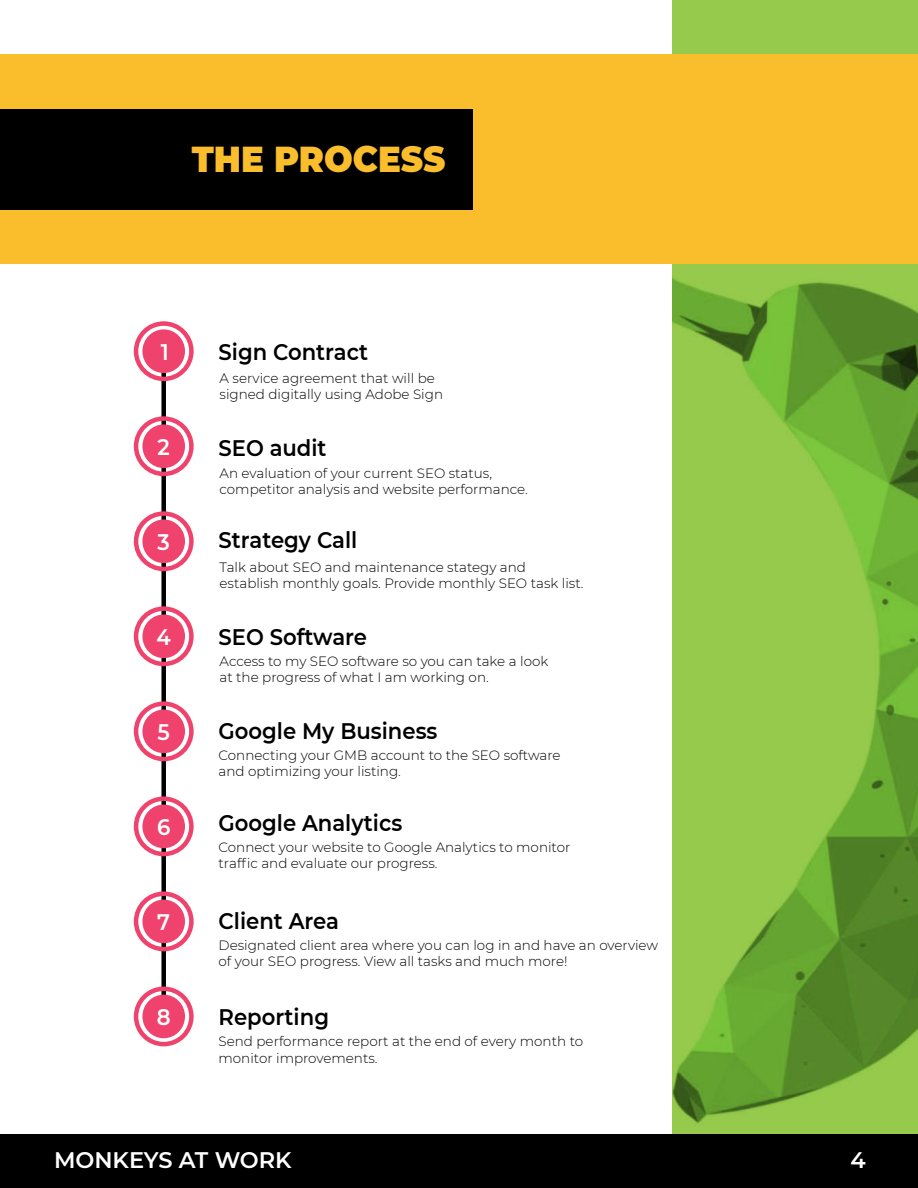
<style>
.page{position:relative;width:918px;height:1188px;background:#fff}
.page>*{position:absolute;margin:0;border:0;box-sizing:border-box;transform-origin:0 0}
.t1{font:900 36px "Montserrat";color:#fabd2b;scale:.94 1}
.t2{font:600 22.5px "Montserrat";color:#000;scale:.94 1}
.t3{font:600 22.5px "Montserrat";color:#fff}
.t4{font:600 22.5px "Montserrat";color:#fff;scale:.94 1}
.t5{font:300 13.5px/16.2px "Montserrat";color:#000}
</style>
<div class="page">
<div style="left:0;top:1134px;width:918px;height:54px;background:#000"></div>
<img style="left:673px;top:0;width:245px;height:1134px">
<div style="left:0;top:55px;width:918px;height:209px;background:#fabd2b"></div>
<div style="left:0;top:109px;width:472px;height:100px;background:#000"></div>
<div style="left:161px;top:342px;width:5px;height:683px;background:#000"></div>
<div style="left:142px;top:329px;width:43px;height:44px;background:#ef426c;border-radius:50%"></div>
<div style="left:142px;top:424px;width:43px;height:44px;background:#ef426c;border-radius:50%"></div>
<div style="left:142px;top:519px;width:43px;height:44px;background:#ef426c;border-radius:50%"></div>
<div style="left:142px;top:615px;width:43px;height:43px;background:#ef426c;border-radius:50%"></div>
<div style="left:142px;top:710px;width:43px;height:43px;background:#ef426c;border-radius:50%"></div>
<div style="left:142px;top:805px;width:43px;height:43px;background:#ef426c;border-radius:50%"></div>
<div style="left:142px;top:900px;width:43px;height:43px;background:#ef426c;border-radius:50%"></div>
<div style="left:142px;top:995px;width:43px;height:43px;background:#ef426c;border-radius:50%"></div>
<div style="left:134px;top:321px;width:60px;height:60px;border:4px solid #ef426c;border-radius:50%"></div>
<div style="left:134px;top:416px;width:60px;height:60px;border:4px solid #ef426c;border-radius:50%"></div>
<div style="left:134px;top:511px;width:60px;height:60px;border:4px solid #ef426c;border-radius:50%"></div>
<div style="left:134px;top:606px;width:60px;height:60px;border:4px solid #ef426c;border-radius:50%"></div>
<div style="left:134px;top:701px;width:60px;height:60px;border:4px solid #ef426c;border-radius:50%"></div>
<div style="left:134px;top:796px;width:60px;height:60px;border:4px solid #ef426c;border-radius:50%"></div>
<div style="left:134px;top:891px;width:60px;height:60px;border:4px solid #ef426c;border-radius:50%"></div>
<div style="left:134px;top:987px;width:60px;height:59px;border:4px solid #ef426c;border-radius:50%"></div>
<h1 class="t1" style="left:192px;top:133px;width:271px">THE PROCESS</h1>
<h2 class="t4" style="left:161px;top:336px;width:10px">1</h2>
<h2 class="t2" style="left:219px;top:336px;width:161px">Sign Contract</h2>
<p class="t5" style="left:220px;top:370px;width:225px">A service agreement that will be signed digitally using Adobe Sign</p>
<h2 class="t4" style="left:158px;top:431px;width:15px">2</h2>
<h2 class="t2" style="left:219px;top:432px;width:116px">SEO audit</h2>
<p class="t5" style="left:220px;top:465px;width:310px">An evaluation of your current SEO status, competitor analysis and website performance.</p>
<h2 class="t4" style="left:158px;top:526px;width:15px">3</h2>
<h2 class="t2" style="left:219px;top:524px;width:149px">Strategy Call</h2>
<p class="t5" style="left:220px;top:558px;width:365px">Talk about SEO and maintenance stategy and establish monthly goals. Provide monthly SEO task list.</p>
<h2 class="t4" style="left:157px;top:621px;width:17px">4</h2>
<h2 class="t2" style="left:219px;top:621px;width:159px">SEO Software</h2>
<p class="t5" style="left:220px;top:652px;width:330px">Access to my SEO software so you can take a look at the progress of what I am working on.</p>
<h2 class="t4" style="left:158px;top:716px;width:15px">5</h2>
<h2 class="t2" style="left:219px;top:715px;width:234px">Google My Business</h2>
<p class="t5" style="left:219px;top:747px;width:344px">Connecting your GMB account to the SEO software and optimizing your listing.</p>
<h2 class="t4" style="left:157px;top:811px;width:16px">6</h2>
<h2 class="t2" style="left:219px;top:807px;width:197px">Google Analytics</h2>
<p class="t5" style="left:219px;top:839px;width:353px">Connect your website to Google Analytics to monitor traffic and evaluate our progress.</p>
<h2 class="t4" style="left:157px;top:906px;width:15px">7</h2>
<h2 class="t2" style="left:219px;top:905px;width:130px">Client Area</h2>
<p class="t5" style="left:219px;top:936px;width:441px">Designated client area where you can log in and have an overview of your SEO progress. View all tasks and much more!</p>
<h2 class="t4" style="left:157px;top:1001px;width:16px">8</h2>
<h2 class="t2" style="left:219px;top:1001px;width:119px">Reporting</h2>
<p class="t5" style="left:219px;top:1033px;width:366px">Send performance report at the end of every month to monitor improvements.</p>
<h2 class="t3" style="left:54px;top:1144px;width:239px">MONKEYS AT WORK</h2>
<h2 class="t3" style="left:850px;top:1144px;width:17px">4</h2>
</div>
